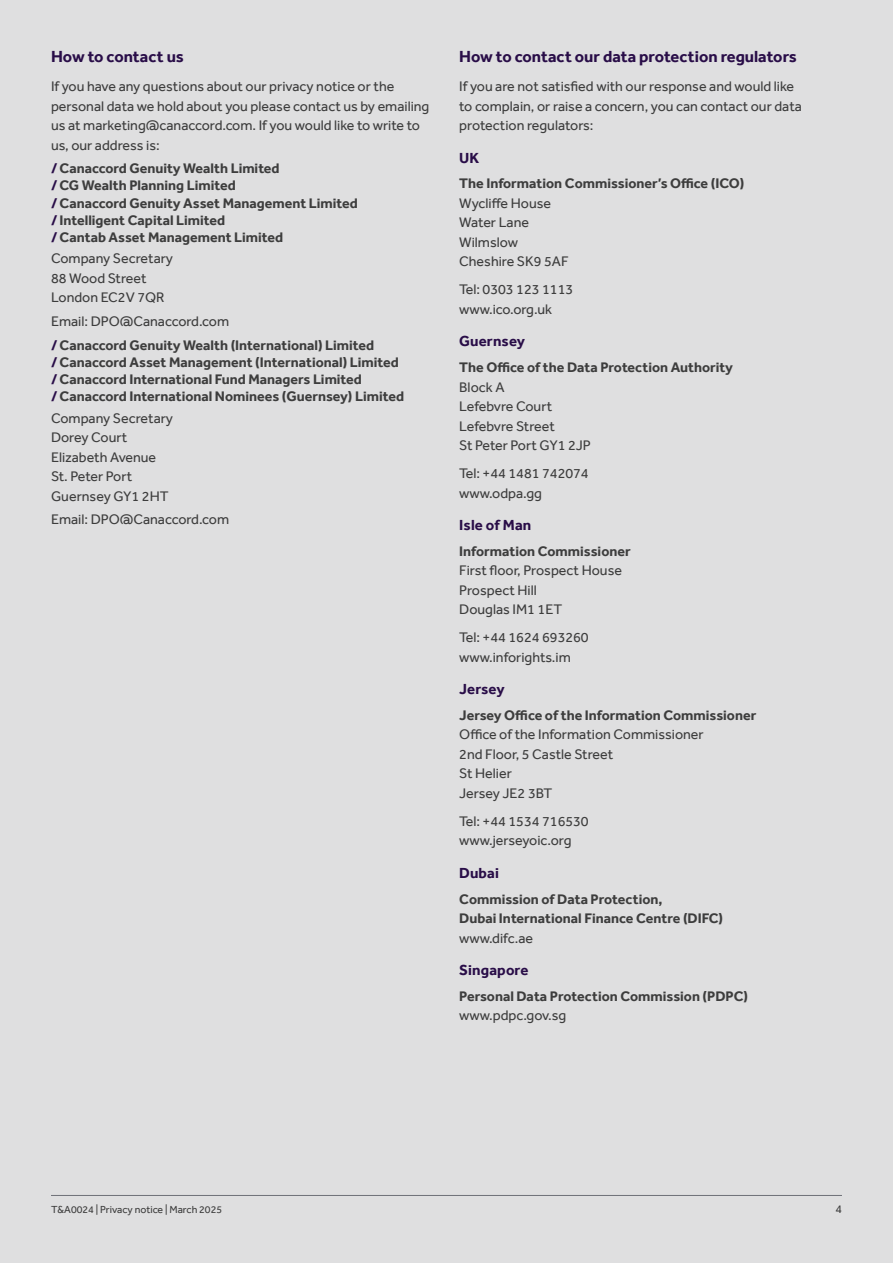
<style>
.page{position:relative;width:893px;height:1263px;background:#dfdfe0}
.page>*{position:absolute;margin:0;border:0;box-sizing:border-box;transform-origin:0 0}
.t1{font:700 16.5px "Effra";color:#290d48}
.t2{font:700 15px "Effra";letter-spacing:.01em;color:#290d48}
.t3{font:14.25px/19.5px "Effra";color:#3d3d3d}
.t4{font:700 14.25px/17.1px "Effra";color:#3d3d3d}
.t5{font:12px "Effra";color:#3d3d3d}
.t6{font:10.5px "Effra";color:#3d3d3d}
.s1{color:#290d48}
.s2{font-weight:400}
</style>
<div class="page">
<hr style="left:51px;top:1195px;width:791px;height:1px;background:#6e7077">
<p class="t1" style="left:51px;top:47px;width:134px">How to contact us</p>
<p class="t3" style="left:51px;top:77px;width:380px">If you have any questions about our privacy notice or the personal data we hold about you please contact us by emailing us at marketing@canaccord.com. If you would like to write to us, our address is:</p>
<p class="t4" style="left:51px;top:160px;width:308px"><span class="s1">/</span>Canaccord Genuity Wealth Limited<br><span class="s1">/</span>CG Wealth Planning Limited<br><span class="s1">/</span>Canaccord Genuity Asset Management Limited <span class="s1">/</span> Intelligent Capital Limited<br><span class="s1">/</span>Cantab Asset Management Limited</p>
<p class="t3" style="left:51px;top:249px;width:124px">Company Secretary<br>88 Wood Street<br>London EC2V 7QR</p>
<p class="t4" style="left:51px;top:309px;width:325px;line-height:23.5px"><span class="s2">Email: DPO@Canaccord.com<br></span><span class="s1">/</span>Canaccord Genuity Wealth (International) Limited</p>
<p class="t4" style="left:51px;top:353px;width:355px"><span class="s1">/</span>Canaccord Asset Management (International) Limited <span class="s1">/</span>Canaccord International Fund Managers Limited <span class="s1">/</span>Canaccord International Nominees (Guernsey) Limited</p>
<p class="t3" style="left:51px;top:408px;width:124px">Company Secretary<br>Dorey Court<br>Elizabeth Avenue<br>St. Peter Port<br>Guernsey GY1 2HT</p>
<p class="t3" style="left:51px;top:510px;width:180px">Email: DPO@Canaccord.com</p>
<p class="t1" style="left:459px;top:47px;width:339px">How to contact our data protection regulators</p>
<p class="t3" style="left:459px;top:77px;width:344px">If you are not satisfied with our response and would like to complain, or raise a concern, you can contact our data protection regulators:</p>
<p class="t2" style="left:459px;top:149px;width:22px">UK</p>
<p class="t4" style="left:459px;top:175px;width:287px">The Information Commissioner’s Office (ICO)</p>
<p class="t3" style="left:459px;top:193px;width:111px">Wycliffe House<br>Water Lane<br>Wilmslow<br>Cheshire SK9 5AF</p>
<p class="t3" style="left:459px;top:280px;width:115px">Tel: 0303 123 1113 www.ico.org.uk</p>
<p class="t2" style="left:459px;top:332px;width:67px">Guernsey</p>
<p class="t4" style="left:459px;top:359px;width:275px">The Office of the Data Protection Authority</p>
<p class="t3" style="left:459px;top:377px;width:133px">Block A<br>Lefebvre Court<br>Lefebvre Street<br>St Peter Port GY1 2JP</p>
<p class="t3" style="left:459px;top:463px;width:131px">Tel: +44 1481 742074 www.odpa.gg</p>
<p class="t2" style="left:459px;top:516px;width:74px">Isle of Man</p>
<p class="t4" style="left:459px;top:542px;width:173px">Information Commissioner</p>
<p class="t3" style="left:459px;top:561px;width:164px">First floor, Prospect House<br>Prospect Hill<br>Douglas IM1 1ET</p>
<p class="t3" style="left:459px;top:628px;width:131px">Tel: +44 1624 693260 www.inforights.im</p>
<p class="t2" style="left:459px;top:680px;width:47px">Jersey</p>
<p class="t4" style="left:459px;top:706px;width:299px">Jersey Office of the Information Commissioner</p>
<p class="t3" style="left:459px;top:725px;width:246px">Office of the Information Commissioner<br>2nd Floor, 5 Castle Street<br>St Helier<br>Jersey JE2 3BT</p>
<p class="t3" style="left:459px;top:811px;width:131px">Tel: +44 1534 716530 www.jerseyoic.org</p>
<p class="t2" style="left:459px;top:864px;width:41px">Dubai</p>
<p class="t4" style="left:459px;top:889px;width:265px;line-height:19.5px">Commission of Data Protection,<br>Dubai International Finance Centre (DIFC)</p>
<p class="t3" style="left:459px;top:928px;width:75px">www.difc.ae</p>
<p class="t2" style="left:459px;top:961px;width:71px">Singapore</p>
<p class="t4" style="left:459px;top:987px;width:290px">Personal Data Protection Commission (PDPC)</p>
<p class="t3" style="left:459px;top:1005px;width:109px">www.pdpc.gov.sg</p>
<p class="t6" style="left:51px;top:1203px;width:173px">T&amp;A0024 | Privacy notice | March 2025</p>
<p class="t5" style="left:835px;top:1202px;width:8px">4</p>
</div>
